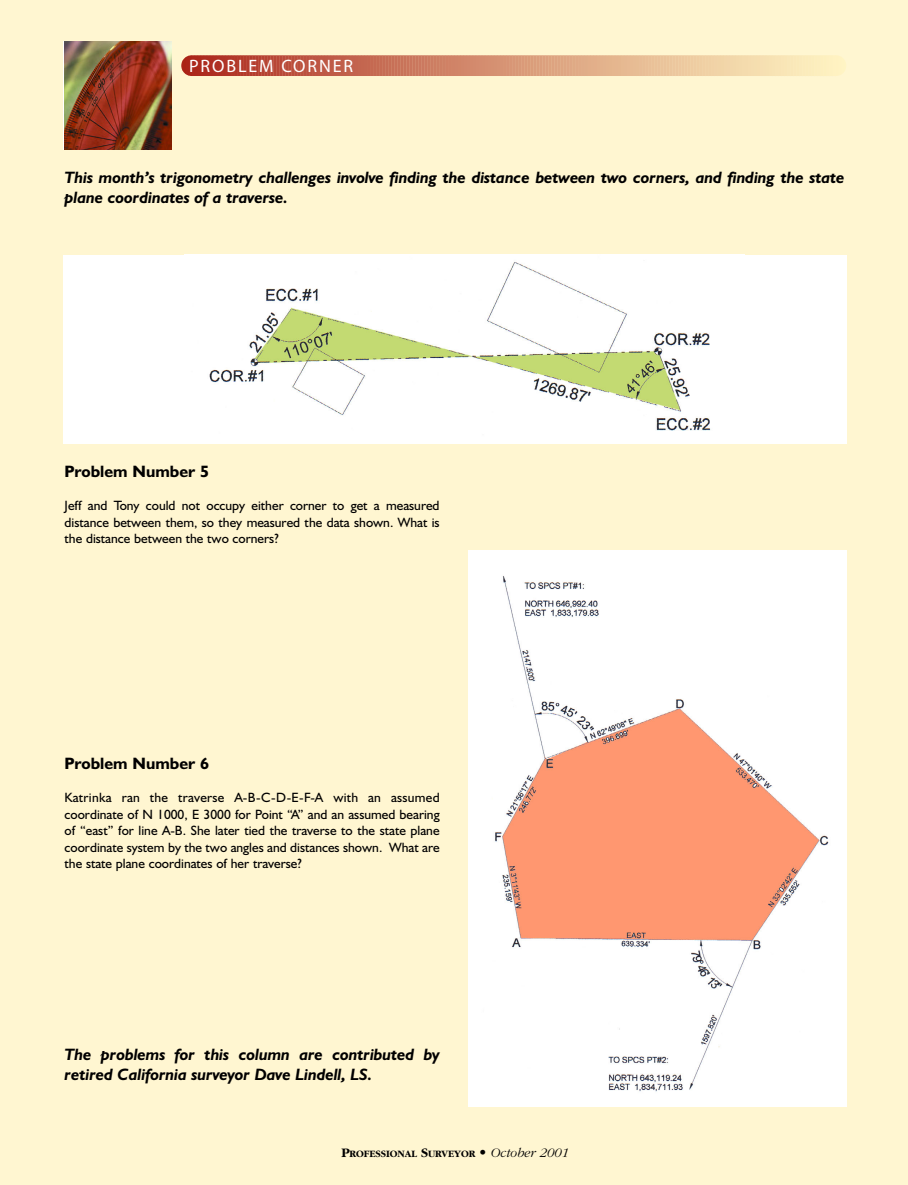
<style>
.page{position:relative;width:908px;height:1185px;background:#fff}
.page>*{position:absolute;margin:0;border:0;box-sizing:border-box;transform-origin:0 0}
.t1{font:18px "Myriad";letter-spacing:.105em;color:#fff}
.t2{font:italic 700 16.5px/19.5px "Humanist 521 BT";letter-spacing:-.005em;color:#000}
.t3{font:700 16.5px "Humanist 521 BT";color:#000}
.t4{font:13.5px/16.5px "Humanist 521 BT";color:#000;text-align:justify}
.t5{font:700 10.2px "Garamond";color:#000}
.s1{font-size:13.5px}
.s2{font-family:"Helvetica Neue";font-weight:400;font-size:13.5px}
.s3{font-weight:300;font-style:italic;font-size:13.5px}
</style>
<div class="page">
<div style="left:0;top:0;width:907px;height:1184px;background:#fff6d1"></div>
<img style="left:65px;top:42px;width:106px;height:108px">
<svg style="left:181px;top:55px;width:665px;height:21px;background:#d89676"></svg>
<div style="left:63px;top:255px;width:783px;height:188px;background:#fff"></div>
<img style="left:209px;top:262px;width:502px;height:169px">
<div style="left:468px;top:550px;width:378px;height:557px;background:#fff"></div>
<img style="left:495px;top:576px;width:334px;height:516px">
<h1 class="t1" style="left:189px;top:59px;width:165px">PROBLEM CORNER</h1>
<p class="t2" style="left:65px;top:170px;width:781px">This month’s trigonometry challenges involve finding the distance between two corners, and finding the state plane coordinates of a traverse.</p>
<p class="t3" style="left:65px;top:465px;width:146px">Problem Number 5</p>
<p class="t4" style="left:65px;top:499px;width:377px">Jeff and Tony could not occupy either corner to get a measured distance between them, so they measured the data shown. What is the distance between the two corners?</p>
<p class="t3" style="left:65px;top:757px;width:146px">Problem Number 6</p>
<p class="t4" style="left:65px;top:790px;width:377px">Katrinka ran the traverse A-B-C-D-E-F-A with an assumed coordinate of N 1000, E 3000 for Point “A” and an assumed bearing of “east” for line A-B. She later tied the traverse to the state plane coordinate system by the two angles and distances shown. What are the state plane coordinates of her traverse?</p>
<p class="t2" style="left:65px;top:1046px;width:377px">The problems for this column are contributed by retired California surveyor Dave Lindell, LS.</p>
<p class="t5" style="left:341px;top:1149px;width:229px"><span class="s1">P</span>ROFESSIONAL <span class="s1">S</span>URVEYOR <span class="s2">•</span> <span class="s3">October 2001</span></p>
</div>
